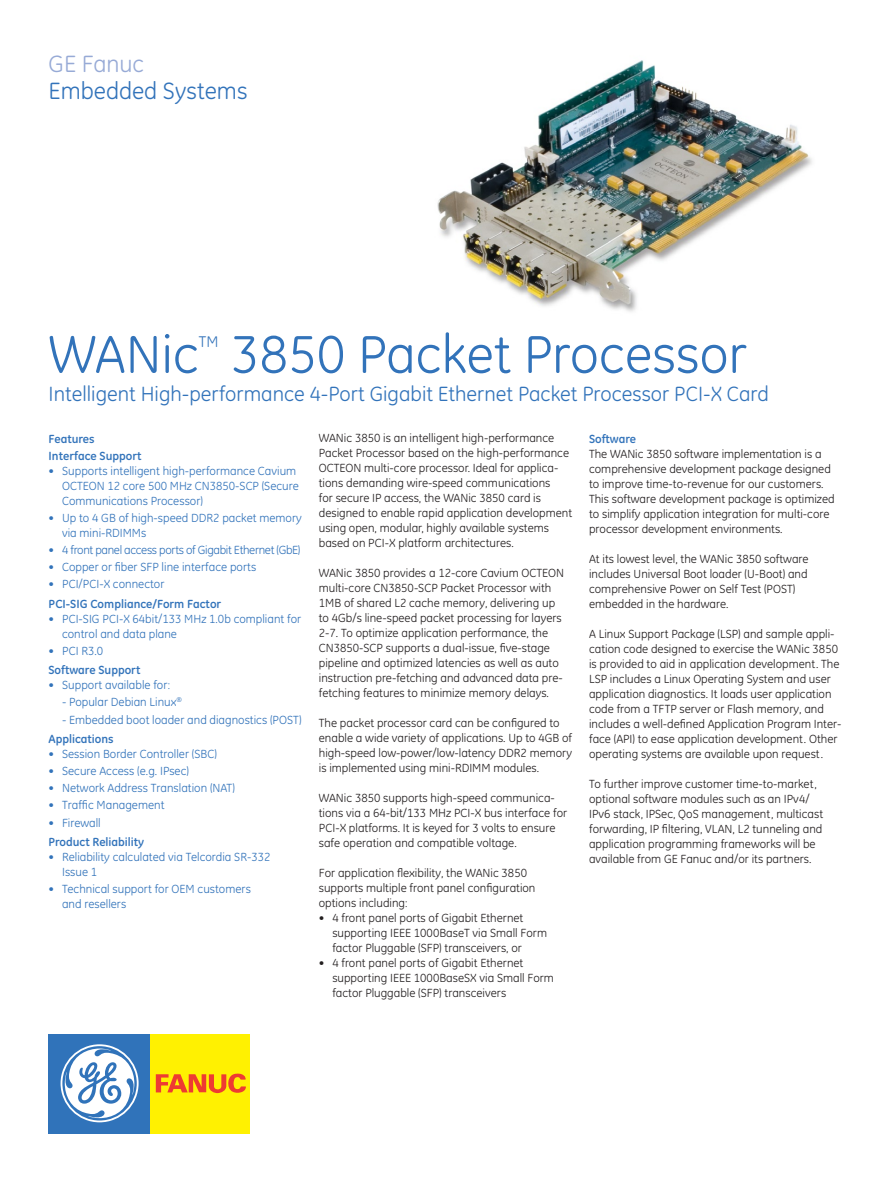
<style>
.page{position:relative;width:891px;height:1188px;background:#fff}
.page>*{position:absolute;margin:0;border:0;box-sizing:border-box;transform-origin:0 0}
.t1{font:54px "GE Inspira";color:#3273ba}
.t2{font:24px "GE Inspira";color:#3273ba}
.t3{font:24px "GE Inspira";color:#97aad6}
.t4{font:21px "GE Inspira";color:#3273ba}
.t5{font:15.75px "GE Inspira";color:#3273ba}
.Body{font:12px/15px "GE Inspira";color:#231f20}
.Feature_bullets{font:12px/15px "GE Inspira";color:#3273ba}
.Bulleted_body_cs{font:12px/15px "GE Inspira";color:#231f20}
.Feature_heads{font:700 12px "GE Inspira";color:#3273ba}
.Feature_bullets-2{font:12px "GE Inspira";letter-spacing:-.03em;color:#3273ba}
.Body-2{font:700 12px "GE Inspira";color:#3273ba}
</style>
<div class="page">
<div style="left:49px;top:1034px;width:101px;height:100px;background:#3073ba"></div>
<svg style="left:61px;top:1044px;width:78px;height:78px"></svg>
<div style="left:150px;top:1034px;width:100px;height:100px;background:#fff101"></div>
<svg style="left:156px;top:1073px;width:90px;height:20px"></svg>
<img style="left:437px;top:60px;width:375px;height:252px">
<p class="t3" style="left:49px;top:50px;width:97px">GE Fanuc</p>
<p class="t2" style="left:49px;top:77px;width:200px">Embedded Systems</p>
<p class="t1" style="left:49px;top:323px;width:152px">WANic</p>
<p class="t5" style="left:199px;top:333px;width:21px">TM</p>
<p class="t1" style="left:231px;top:323px;width:518px">3850 Packet Processor</p>
<p class="t4" style="left:49px;top:382px;width:722px">Intelligent High-performance 4-Port Gigabit Ethernet Packet Processor PCI-X Card</p>
<p class="Feature_heads" style="left:49px;top:431px;width:48px">Features</p>
<p class="Feature_heads" style="left:49px;top:448px;width:94px">Interface Support</p>
<p class="Feature_bullets" style="left:62px;top:463px;width:238px;text-indent:-14px">• Supports intelligent high-performance Cavium<br>OCTEON 12 core 500 MHz CN3850-SCP (Secure<br>Communications Processor)</p>
<p class="Feature_bullets" style="left:62px;top:510px;width:241px;text-indent:-14px">• Up to 4 GB of high-speed DDR2 packet memory via mini-RDIMMs</p>
<p class="Feature_bullets-2" style="left:49px;top:543px;width:253px">• 4 front panel access ports of Gigabit Ethernet (GbE)</p>
<p class="Feature_bullets" style="left:49px;top:560px;width:209px">• Copper or fiber SFP line interface ports</p>
<p class="Feature_bullets" style="left:49px;top:577px;width:117px">• PCI/PCI-X connector</p>
<p class="Feature_heads" style="left:49px;top:596px;width:174px">PCI-SIG Compliance/Form Factor</p>
<p class="Feature_bullets" style="left:62px;top:611px;width:241px;text-indent:-14px">• PCI-SIG PCI-X 64bit/133 MHz 1.0b compliant for control and data plane</p>
<p class="Feature_bullets" style="left:49px;top:643px;width:56px">• PCI R3.0</p>
<p class="Feature_heads" style="left:49px;top:662px;width:93px">Software Support</p>
<p class="Feature_bullets" style="left:49px;top:678px;width:123px">• Support available for:</p>
<p class="Feature_bullets" style="left:62px;top:695px;width:121px">- Popular Debian Linux<sup>®</sup></p>
<p class="Feature_bullets" style="left:62px;top:712px;width:241px">- Embedded boot loader and diagnostics (POST)</p>
<p class="Feature_heads" style="left:49px;top:731px;width:67px">Applications</p>
<p class="Feature_bullets" style="left:49px;top:746px;width:170px">• Session Border Controller (SBC)</p>
<p class="Feature_bullets" style="left:49px;top:763px;width:142px">• Secure Access (e.g. IPsec)</p>
<p class="Feature_bullets" style="left:49px;top:781px;width:188px">• Network Address Translation (NAT)</p>
<p class="Feature_bullets" style="left:49px;top:798px;width:117px">• Traffic Management</p>
<p class="Feature_bullets" style="left:49px;top:815px;width:54px">• Firewall</p>
<p class="Feature_heads" style="left:49px;top:834px;width:97px">Product Reliability</p>
<p class="Feature_bullets" style="left:62px;top:849px;width:210px;text-indent:-14px">• Reliability calculated via Telcordia SR-332<br>Issue 1</p>
<p class="Feature_bullets" style="left:62px;top:881px;width:190px;text-indent:-14px">• Technical support for OEM customers and resellers</p>
<p class="Body" style="left:319px;top:431px;width:255px">WANic 3850 is an intelligent high-performance Packet Processor based on the high-performance OCTEON multi-core processor. Ideal for applica&shy;tions demanding wire-speed communications<br>for secure IP access, the WANic 3850 card is designed to enable rapid application development using open, modular, highly available systems based on PCI-X platform architectures.</p>
<p class="Body" style="left:319px;top:566px;width:247px">WANic 3850 provides a 12-core Cavium OCTEON multi-core CN3850-SCP Packet Processor with 1MB of shared L2 cache memory, delivering up to 4Gb/s line-speed packet processing for layers 2-7. To optimize application performance, the CN3850-SCP supports a dual-issue, five-stage pipeline and optimized latencies as well as auto instruction pre-fetching and advanced data pre&shy;fetching features to minimize memory delays.</p>
<p class="Body" style="left:319px;top:716px;width:255px">The packet processor card can be configured to enable a wide variety of applications. Up to 4GB of high-speed low-power/low-latency DDR2 memory is implemented using mini-RDIMM modules.</p>
<p class="Body" style="left:319px;top:791px;width:250px">WANic 3850 supports high-speed communica&shy;tions via a 64-bit/133 MHz PCI-X bus interface for PCI-X platforms. It is keyed for 3 volts to ensure safe operation and compatible voltage.</p>
<p class="Body" style="left:319px;top:866px;width:218px">For application flexibility, the WANic 3850 supports multiple front panel configuration options including:</p>
<p class="Bulleted_body_cs" style="left:332px;top:911px;width:216px;text-indent:-14px">• 4 front panel ports of Gigabit Ethernet supporting IEEE 1000BaseT via Small Form factor Pluggable (SFP) transceivers, or</p>
<p class="Bulleted_body_cs" style="left:332px;top:956px;width:223px;text-indent:-14px">• 4 front panel ports of Gigabit Ethernet supporting IEEE 1000BaseSX via Small Form factor Pluggable (SFP) transceivers</p>
<p class="Body-2" style="left:589px;top:431px;width:48px">Software</p>
<p class="Body" style="left:589px;top:446px;width:247px">The WANic 3850 software implementation is a comprehensive development package designed to improve time-to-revenue for our customers.<br>This software development package is optimized to simplify application integration for multi-core processor development environments.</p>
<p class="Body" style="left:589px;top:551px;width:221px">At its lowest level, the WANic 3850 software includes Universal Boot loader (U-Boot) and comprehensive Power on Self Test (POST) embedded in the hardware.</p>
<p class="Body" style="left:589px;top:626px;width:254px">A Linux Support Package (LSP) and sample appli&shy;cation code designed to exercise the WANic 3850 is provided to aid in application development. The LSP includes a Linux Operating System and user application diagnostics. It loads user application code from a TFTP server or Flash memory, and includes a well-defined Application Program Inter&shy;face (API) to ease application development. Other operating systems are available upon request.</p>
<p class="Body" style="left:589px;top:776px;width:236px">To further improve customer time-to-market, optional software modules such as an IPv4/ IPv6 stack, IPSec, QoS management, multicast forwarding, IP filtering, VLAN, L2 tunneling and application programming frameworks will be available from GE Fanuc and/or its partners.</p>
</div>
